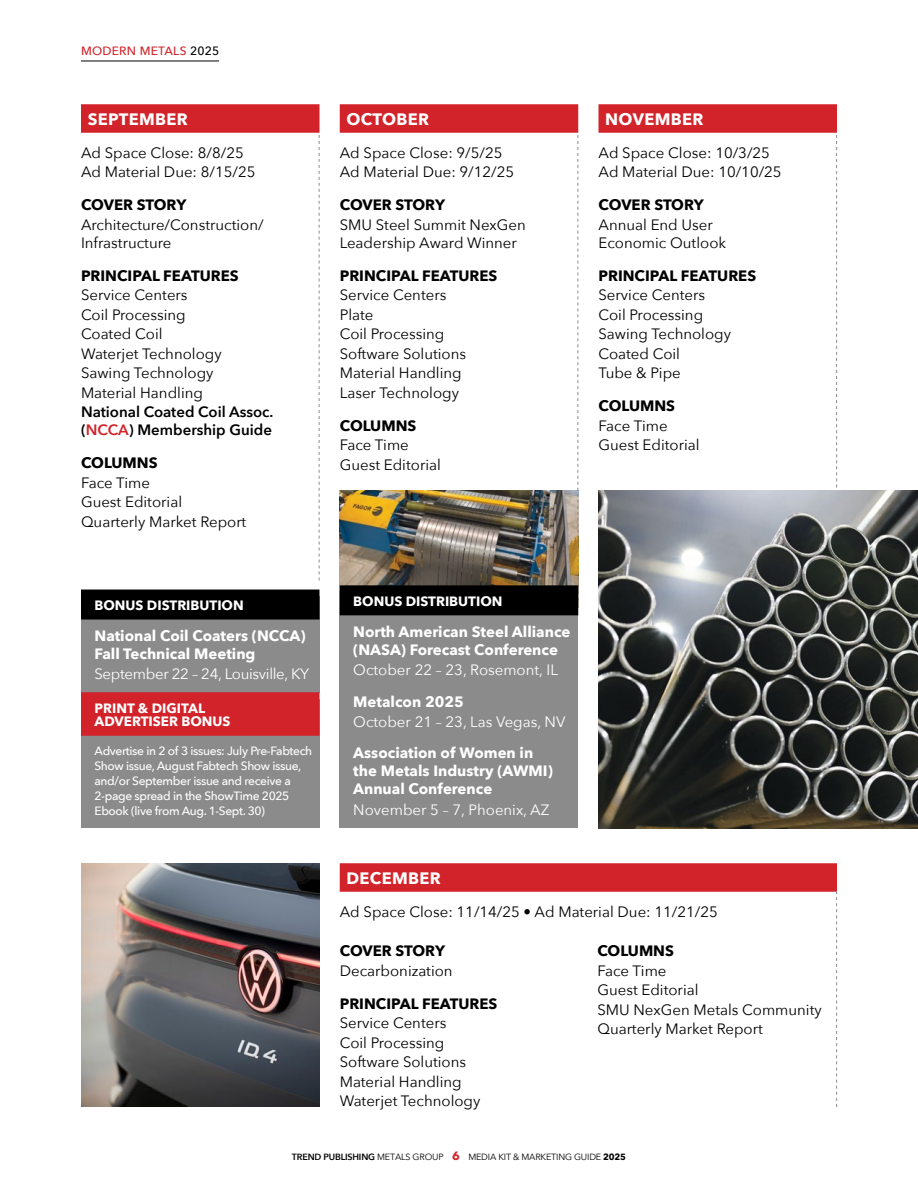
<style>
.page{position:relative;width:918px;height:1188px;background:#fff}
.page>*{position:absolute;margin:0;border:0;box-sizing:border-box;transform-origin:0 0}
.t1{font:700 16.5px "Avenir Next";letter-spacing:.02em;color:#fff}
.t2{font:15px/19.5px "Avenir Next";color:#000}
.t3{font:700 15px/18px "Avenir Next";color:#fff}
.t4{font:700 15px "Avenir Next";color:#000}
.t5{font:15px "Avenir Next";color:#fff}
.t6{font:600 15px/18px "Avenir Next";color:#000}
.t7{font:15px "Avenir Next";letter-spacing:-.02em;color:#fff}
.t8{font:700 13.5px/13.5px "Avenir Next";color:#fff}
.t9{font:500 12px/15px "Avenir Next";letter-spacing:-.03em;color:#fff}
.t10{font:500 12px "Avenir Next";letter-spacing:.02em;color:#d2232a}
.t11{font:9px "Avenir Next";letter-spacing:-.02em;color:#000}
.s1{color:#000}
.s2{color:#d2232a}
.s3{font-weight:600}
.s4{font-weight:700;font-size:12px;color:#d2232a}
.s5{font-weight:700}
</style>
<div class="page">
<hr style="left:81px;top:61px;width:138px;height:1px;background:#000">
<img style="left:340px;top:490px;width:238px;height:95px">
<div style="left:81px;top:104px;width:239px;height:29px;background:#d2232a"></div>
<div style="left:340px;top:104px;width:238px;height:29px;background:#d2232a"></div>
<div style="left:598px;top:104px;width:239px;height:29px;background:#d2232a"></div>
<div style="left:340px;top:863px;width:497px;height:29px;background:#d2232a"></div>
<div style="left:340px;top:592px;width:238px;height:236px;background:#8b8b8c"></div>
<div style="left:340px;top:585px;width:238px;height:30px;background:#000"></div>
<img style="left:81px;top:863px;width:239px;height:244px">
<svg style="left:319px;top:135px;width:1px;height:445px"></svg>
<svg style="left:578px;top:135px;width:1px;height:445px"></svg>
<svg style="left:836px;top:891px;width:1px;height:216px"></svg>
<svg style="left:836px;top:135px;width:1px;height:353px"></svg>
<img style="left:598px;top:490px;width:320px;height:338px">
<div style="left:81px;top:596px;width:239px;height:97px;background:#8b8b8c"></div>
<div style="left:81px;top:590px;width:239px;height:30px;background:#000"></div>
<div style="left:81px;top:699px;width:239px;height:129px;background:#8b8b8c"></div>
<div style="left:81px;top:692px;width:239px;height:44px;background:#d2232a"></div>
<p class="t10" style="left:81px;top:41px;width:140px">MODERN METALS <span class="s1">2025</span></p>
<p class="t1" style="left:88px;top:104px;width:102px">SEPTEMBER</p>
<p class="t2" style="left:81px;top:142px;width:176px">Ad Space Close: 8/8/25<br>Ad Material Due: 8/15/25</p>
<p class="t4" style="left:81px;top:192px;width:107px">COVER STORY</p>
<p class="t2" style="left:81px;top:215px;width:184px;line-height:18px">Architecture/Construction/<br>Infrastructure</p>
<p class="t4" style="left:81px;top:262px;width:159px">PRINCIPAL FEATURES</p>
<p class="t2" style="left:81px;top:284px;width:142px">Service Centers<br>Coil Processing<br>Coated Coil<br>Waterjet Technology<br>Sawing Technology<br>Material Handling</p>
<p class="t6" style="left:81px;top:403px;width:194px">National Coated Coil Assoc. (<span class="s2">NCCA</span>) Membership Guide</p>
<p class="t4" style="left:81px;top:450px;width:78px">COLUMNS</p>
<p class="t2" style="left:81px;top:472px;width:167px">Face Time<br>Guest Editorial<br>Quarterly Market Report</p>
<p class="t8" style="left:94px;top:598px;width:151px">BONUS DISTRIBUTION</p>
<p class="t3" style="left:94px;top:627px;width:212px">National Coil Coaters (NCCA)<br>Fall Technical Meeting</p>
<p class="t7" style="left:94px;top:662px;width:216px">September 22 – 24, Louisville, KY</p>
<p class="t8" style="left:94px;top:701px;width:138px">PRINT &amp; DIGITAL<br>ADVERTISER BONUS</p>
<p class="t9" style="left:94px;top:742px;width:219px">Advertise in 2 of 3 issues: July Pre-Fabtech Show issue, August Fabtech Show issue, and/or September issue and receive a 2-page spread in the ShowTime 2025<br>Ebook (live from Aug. 1-Sept. 30)</p>
<p class="t1" style="left:346px;top:104px;width:84px">OCTOBER</p>
<p class="t2" style="left:340px;top:142px;width:176px">Ad Space Close: 9/5/25<br>Ad Material Due: 9/12/25</p>
<p class="t4" style="left:340px;top:192px;width:107px">COVER STORY</p>
<p class="t2" style="left:340px;top:215px;width:188px;line-height:18px">SMU Steel Summit NexGen<br>Leadership Award Winner</p>
<p class="t4" style="left:340px;top:262px;width:159px">PRINCIPAL FEATURES</p>
<p class="t2" style="left:340px;top:284px;width:128px">Service Centers<br>Plate<br>Coil Processing<br>Software Solutions<br>Material Handling<br>Laser Technology</p>
<p class="t4" style="left:340px;top:412px;width:78px">COLUMNS</p>
<p class="t2" style="left:340px;top:435px;width:103px">Face Time<br>Guest Editorial</p>
<p class="t1" style="left:605px;top:104px;width:100px">NOVEMBER</p>
<p class="t2" style="left:598px;top:142px;width:185px">Ad Space Close: 10/3/25<br>Ad Material Due: 10/10/25</p>
<p class="t4" style="left:598px;top:192px;width:107px">COVER STORY</p>
<p class="t2" style="left:598px;top:215px;width:129px;line-height:18px">Annual End User<br>Economic Outlook</p>
<p class="t4" style="left:598px;top:262px;width:159px">PRINCIPAL FEATURES</p>
<p class="t2" style="left:598px;top:284px;width:134px">Service Centers<br>Coil Processing<br>Sawing Technology<br>Coated Coil<br>Tube &amp; Pipe</p>
<p class="t4" style="left:598px;top:393px;width:78px">COLUMNS</p>
<p class="t2" style="left:598px;top:415px;width:103px">Face Time<br>Guest Editorial</p>
<p class="t8" style="left:353px;top:594px;width:151px">BONUS DISTRIBUTION</p>
<p class="t3" style="left:353px;top:623px;width:219px">North American Steel Alliance (NASA) Forecast Conference</p>
<p class="t5" style="left:353px;top:657px;width:206px">October 22 – 23, Rosemont, IL</p>
<p class="t3" style="left:353px;top:692px;width:112px">Metalcon 2025</p>
<p class="t5" style="left:353px;top:709px;width:214px">October 21 – 23, Las Vegas, NV</p>
<p class="t3" style="left:353px;top:744px;width:201px">Association of Women in the Metals Industry (AWMI)<br>Annual Conference</p>
<p class="t5" style="left:353px;top:797px;width:198px">November 5 – 7, Phoenix, AZ</p>
<p class="t1" style="left:346px;top:863px;width:96px">DECEMBER</p>
<p class="t2" style="left:340px;top:901px;width:380px">Ad Space Close: 11/14/25 • Ad Material Due: 11/21/25</p>
<p class="t4" style="left:340px;top:938px;width:107px">COVER STORY</p>
<p class="t2" style="left:340px;top:960px;width:114px">Decarbonization</p>
<p class="t4" style="left:340px;top:991px;width:159px">PRINCIPAL FEATURES</p>
<p class="t2" style="left:340px;top:1013px;width:142px">Service Centers<br>Coil Processing<br>Software Solutions<br>Material Handling<br>Waterjet Technology</p>
<p class="t4" style="left:597px;top:938px;width:78px">COLUMNS</p>
<p class="t2" style="left:597px;top:960px;width:226px">Face Time<br>Guest Editorial<br>SMU NexGen Metals Community<br>Quarterly Market Report</p>
<p class="t11" style="left:292px;top:1149px;width:336px"><span class="s3">TREND PUBLISHING</span> METALS GROUP <span class="s4">6</span> MEDIA KIT &amp; MARKETING GUIDE <span class="s5">2025</span></p>
</div>
